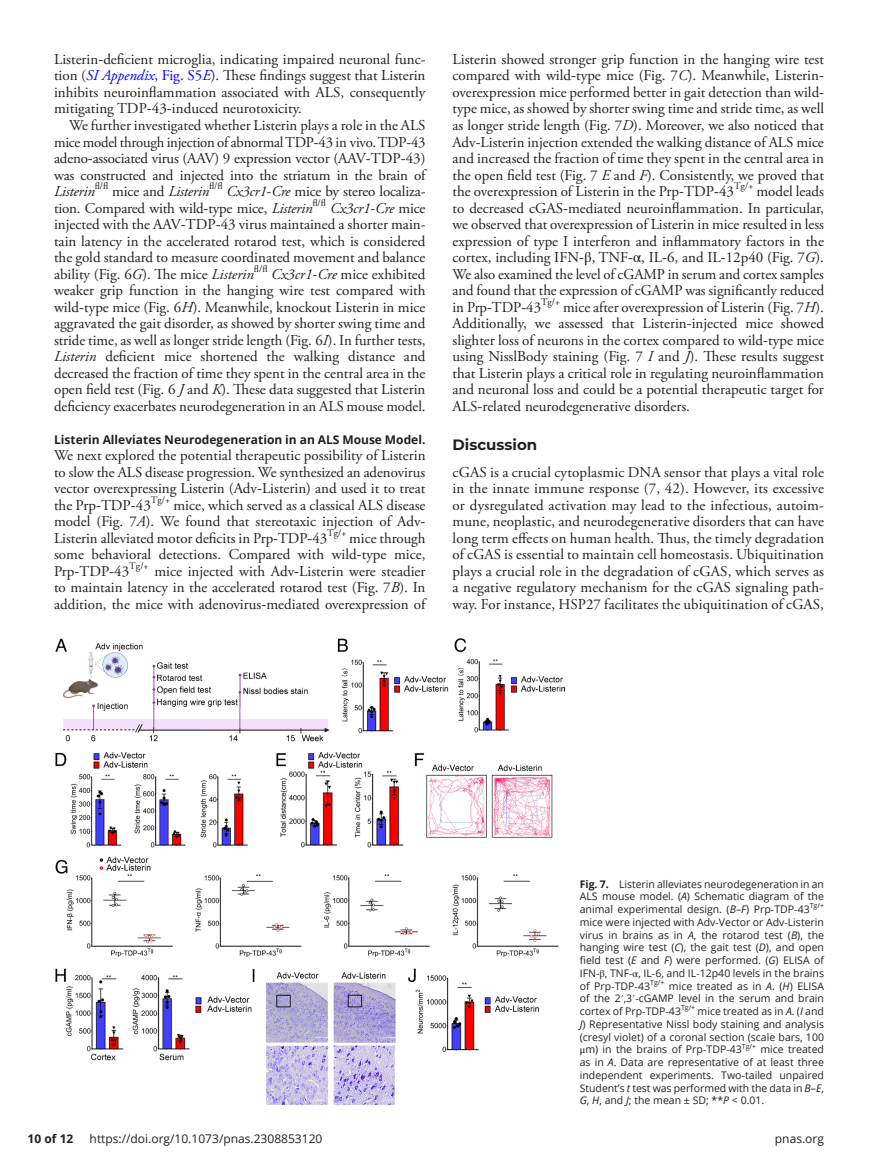
<style>
.page{position:relative;width:878px;height:1175px;background:#fff}
.page>*{position:absolute;margin:0;border:0;box-sizing:border-box;transform-origin:0 0}
.t1{font:15px/16.5px "Adobe Garamond Pro";color:#231f20;text-align:justify}
.t2{font:italic 15px "Adobe Garamond Pro";letter-spacing:-.015em;color:#231f20}
.t3{font:700 15px "Montserrat";color:#231f20}
.t4{font:700 12px "Open Sans";color:#231f20}
.t5{font:12px "Open Sans";color:#231f20}
.t6{font:10.5px/12.8px "Open Sans";color:#231f20;text-align:justify}
.t7{font:10.05px "Adobe Garamond Pro";color:#231f20}
.t8{font:7.05px "Open Sans";color:#231f20}
.s1{font-family:"STIX"}
.s2{font-style:italic;color:#00f}
.s3{color:#00f}
.s4{font-style:normal}
.s5{font-style:italic}
.s6{font-family:"STIX";font-style:italic}
.s7{font-weight:700}
</style>
<div class="page">
<img style="left:55px;top:638px;width:509px;height:466px">
<p class="t1" style="left:54px;top:51px;width:373px">Listerin<span class="s1">-</span>deficient microglia, indicating impaired neuronal func&shy;tion (<span class="s2">SI Appendix</span><span class="s3">, Fig. S5</span><span class="s2">E</span>). These findings suggest that Listerin inhibits neuroinflammation associated with ALS, consequently mitigating TDP<span class="s1">-</span>43<span class="s1">-</span>induced neurotoxicity.</p>
<p class="t1" style="left:54px;top:117px;width:373px;text-indent:15px">We further investigated whether Listerin plays a role in the ALS mice model through injection of abnormal TDP<span class="s1">-</span>43 in vivo. TDP<span class="s1">-</span>43 adeno<span class="s1">-</span>associated virus (AAV) 9 expression vector (AAV<span class="s1">-</span>TDP<span class="s1">-</span>43) was constructed and injected into the striatum in the brain of</p>
<p class="t2" style="left:54px;top:182px;width:42px">Listerin</p>
<p class="t7" style="left:95px;top:180px;width:15px">fl/fl</p>
<p class="t2" style="left:112px;top:182px;width:99px"><span class="s4">mice and</span> Listerin</p>
<p class="t7" style="left:209px;top:180px;width:15px">fl/fl</p>
<p class="t1" style="left:54px;top:183px;width:373px;text-indent:172px"><span class="s5">Cx3cr1</span><span class="s6">-</span><span class="s5">Cre</span> mice by stereo localiza&shy;tion. Compared with wild<span class="s1">-</span>type mice, <span class="s5">Listerin</span></p>
<p class="t7" style="left:312px;top:196px;width:15px">fl/fl</p>
<p class="t1" style="left:54px;top:200px;width:373px;text-indent:276px"><span class="s5">Cx3cr1</span><span class="s6">-</span><span class="s5">Cre</span> mice injected with the AAV<span class="s1">-</span>TDP<span class="s1">-</span>43 virus maintained a shorter main&shy;tain latency in the accelerated rotarod test, which is considered the gold standard to measure coordinated movement and balance ability (Fig. 6<span class="s5">G</span>). The mice <span class="s5">Listerin</span></p>
<p class="t7" style="left:254px;top:262px;width:15px">fl/fl</p>
<p class="t1" style="left:54px;top:266px;width:373px;text-indent:217px"><span class="s5">Cx3cr1</span><span class="s6">-</span><span class="s5">Cre</span> mice exhibited weaker grip function in the hanging wire test compared with wild<span class="s1">-</span>type mice (Fig. 6<span class="s5">H</span>). Meanwhile, knockout Listerin in mice aggravated the gait disorder, as showed by shorter swing time and stride time, as well as longer stride length (Fig. 6<span class="s5">I</span>). In further tests, <span class="s5">Listerin</span> deficient mice shortened the walking distance and decreased the fraction of time they spent in the central area in the open field test (Fig. 6 <span class="s5">J</span> and <span class="s5">K</span>). These data suggested that Listerin deficiency exacerbates neurodegeneration in an ALS mouse model.</p>
<p class="t4" style="left:54px;top:431px;width:373px">Listerin Alleviates Neurodegeneration in an ALS Mouse Model.</p>
<p class="t1" style="left:54px;top:447px;width:373px">We next explored the potential therapeutic possibility of Listerin to slow the ALS disease progression. We synthesized an adenovirus vector overexpressing Listerin (Adv<span class="s1">-</span>Listerin) and used it to treat the Prp<span class="s1">-</span>TDP<span class="s1">-</span>43</p>
<p class="t7" style="left:151px;top:493px;width:21px">Tg/+</p>
<p class="t1" style="left:54px;top:497px;width:373px;text-indent:119px">mice, which served as a classical ALS disease model (Fig. 7<span class="s5">A</span>). We found that stereotaxic injection of Adv<span class="s1">-</span>Listerin alleviated motor deficits in Prp<span class="s1">-</span>TDP<span class="s1">-</span>43</p>
<p class="t7" style="left:327px;top:526px;width:21px">Tg/+</p>
<p class="t1" style="left:54px;top:530px;width:373px;text-indent:295px">mice through some behavioral detections. Compared with wild<span class="s1">-</span>type mice, Prp<span class="s1">-</span>TDP<span class="s1">-</span>43</p>
<p class="t7" style="left:129px;top:559px;width:21px">Tg/+</p>
<p class="t1" style="left:54px;top:563px;width:373px;text-indent:100px">mice injected with Adv<span class="s1">-</span>Listerin were steadier to maintain latency in the accelerated rotarod test (Fig. 7<span class="s5">B</span>). In addition, the mice with adenovirus<span class="s1">-</span>mediated overexpression of</p>
<p class="t1" style="left:452px;top:51px;width:373px">Listerin showed stronger grip function in the hanging wire test compared with wild<span class="s1">-</span>type mice (Fig. 7<span class="s5">C</span>). Meanwhile, Listerin&shy;overexpression mice performed better in gait detection than wild&shy;type mice, as showed by shorter swing time and stride time, as well as longer stride length (Fig. 7<span class="s5">D</span>). Moreover, we also noticed that Adv<span class="s1">-</span>Listerin injection extended the walking distance of ALS mice and increased the fraction of time they spent in the central area in the open field test (Fig. 7 <span class="s5">E</span> and <span class="s5">F</span>). Consistently, we proved that the overexpression of Listerin in the Prp<span class="s1">-</span>TDP<span class="s1">-</span>43</p>
<p class="t7" style="left:733px;top:180px;width:21px">Tg/+</p>
<p class="t1" style="left:452px;top:183px;width:373px;text-indent:304px">model leads to decreased cGAS<span class="s1">-</span>mediated neuroinflammation. In particular, we observed that overexpression of Listerin in mice resulted in less expression of type I interferon and inflammatory factors in the cortex, including IFN<span class="s1">-β</span>, TNF<span class="s1">-α</span>, IL<span class="s1">-</span>6, and IL<span class="s1">-</span>12p40 (Fig. 7<span class="s5">G</span>).<br>We also examined the level of cGAMP in serum and cortex samples and found that the expression of cGAMP was significantly reduced in Prp<span class="s1">-</span>TDP<span class="s1">-</span>43</p>
<p class="t7" style="left:541px;top:295px;width:20px">Tg/+</p>
<p class="t1" style="left:452px;top:299px;width:373px;text-indent:110px">mice after overexpression of Listerin (Fig. 7<span class="s5">H</span>).<br>Additionally, we assessed that Listerin<span class="s1">-</span>injected mice showed slighter loss of neurons in the cortex compared to wild<span class="s1">-</span>type mice using NisslBody staining (Fig. 7 <span class="s5">I</span> and <span class="s5">J</span>). These results suggest that Listerin plays a critical role in regulating neuroinflammation and neuronal loss and could be a potential therapeutic target for ALS<span class="s1">-</span>related neurodegenerative disorders.</p>
<p class="t3" style="left:452px;top:433px;width:86px">Discussion</p>
<p class="t1" style="left:452px;top:464px;width:373px">cGAS is a crucial cytoplasmic DNA sensor that plays a vital role in the innate immune response (7, 42). However, its excessive or dysregulated activation may lead to the infectious, autoim&shy;mune, neoplastic, and neurodegenerative disorders that can have long term effects on human health. Thus, the timely degradation of cGAS is essential to maintain cell homeostasis. Ubiquitination plays a crucial role in the degradation of cGAS, which serves as a negative regulatory mechanism for the cGAS signaling path&shy;way. For instance, HSP27 facilitates the ubiquitination of cGAS,</p>
<p class="t6" style="left:579px;top:877px;width:245px"><span class="s7">Fig. 7.</span> Listerin alleviates neurodegeneration in an ALS mouse model. (<span class="s5">A</span>) Schematic diagram of the animal experimental design. (<span class="s5">B</span>–<span class="s5">F</span>) Prp<span class="s1">-</span>TDP<span class="s1">-</span>43</p>
<p class="t8" style="left:809px;top:901px;width:16px">Tg/+</p>
<p class="t6" style="left:579px;top:915px;width:245px">mice were injected with Adv<span class="s1">-</span>Vector or Adv<span class="s1">-</span>Listerin virus in brains as in <span class="s5">A</span>, the rotarod test (<span class="s5">B</span>), the hanging wire test (<span class="s5">C</span>), the gait test (<span class="s5">D</span>), and open field test (<span class="s5">E</span> and <span class="s5">F</span>) were performed. (<span class="s5">G</span>) ELISA of IFN<span class="s1">-β</span>, TNF<span class="s1">-α</span>, IL<span class="s1">-</span>6, and IL<span class="s1">-</span>12p40 levels in the brains of Prp<span class="s1">-</span>TDP<span class="s1">-</span>43</p>
<p class="t8" style="left:650px;top:977px;width:16px">Tg/+</p>
<p class="t6" style="left:579px;top:979px;width:245px;text-indent:89px">mice treated as in <span class="s5">A</span>. (<span class="s5">H</span>) ELISA of the 2<span class="s1">′</span>,3<span class="s1">′-</span>cGAMP level in the serum and brain cortex of Prp<span class="s1">-</span>TDP<span class="s1">-</span>43</p>
<p class="t8" style="left:680px;top:1003px;width:16px">Tg/+</p>
<p class="t6" style="left:579px;top:1004px;width:245px;text-indent:118px">mice treated as in <span class="s5">A</span>. (<span class="s5">I</span> and <span class="s5">J</span>) Representative Nissl body staining and analysis (cresyl violet) of a coronal section (scale bars, 100 <span class="s1">μ</span>m) in the brains of Prp<span class="s1">-</span>TDP<span class="s1">-</span>43</p>
<p class="t8" style="left:741px;top:1041px;width:16px">Tg/+</p>
<p class="t6" style="left:579px;top:1043px;width:245px;text-indent:181px">mice treated as in <span class="s5">A</span>. Data are representative of at least three independent experiments. Two<span class="s1">-</span>tailed unpaired Student’s <span class="s5">t</span> test was performed with the data in <span class="s5">B</span>–<span class="s5">E</span>, <span class="s5">G</span>, <span class="s5">H</span>, and <span class="s5">J</span>; the mean ± SD; **<span class="s5">P</span> &lt; 0.01.</p>
<p class="t4" style="left:28px;top:1130px;width:47px">10 of 12</p>
<p class="t5" style="left:90px;top:1130px;width:234px">https://doi.org/10.1073/pnas.2308853120</p>
<p class="t5" style="left:774px;top:1130px;width:51px">pnas.org</p>
</div>
